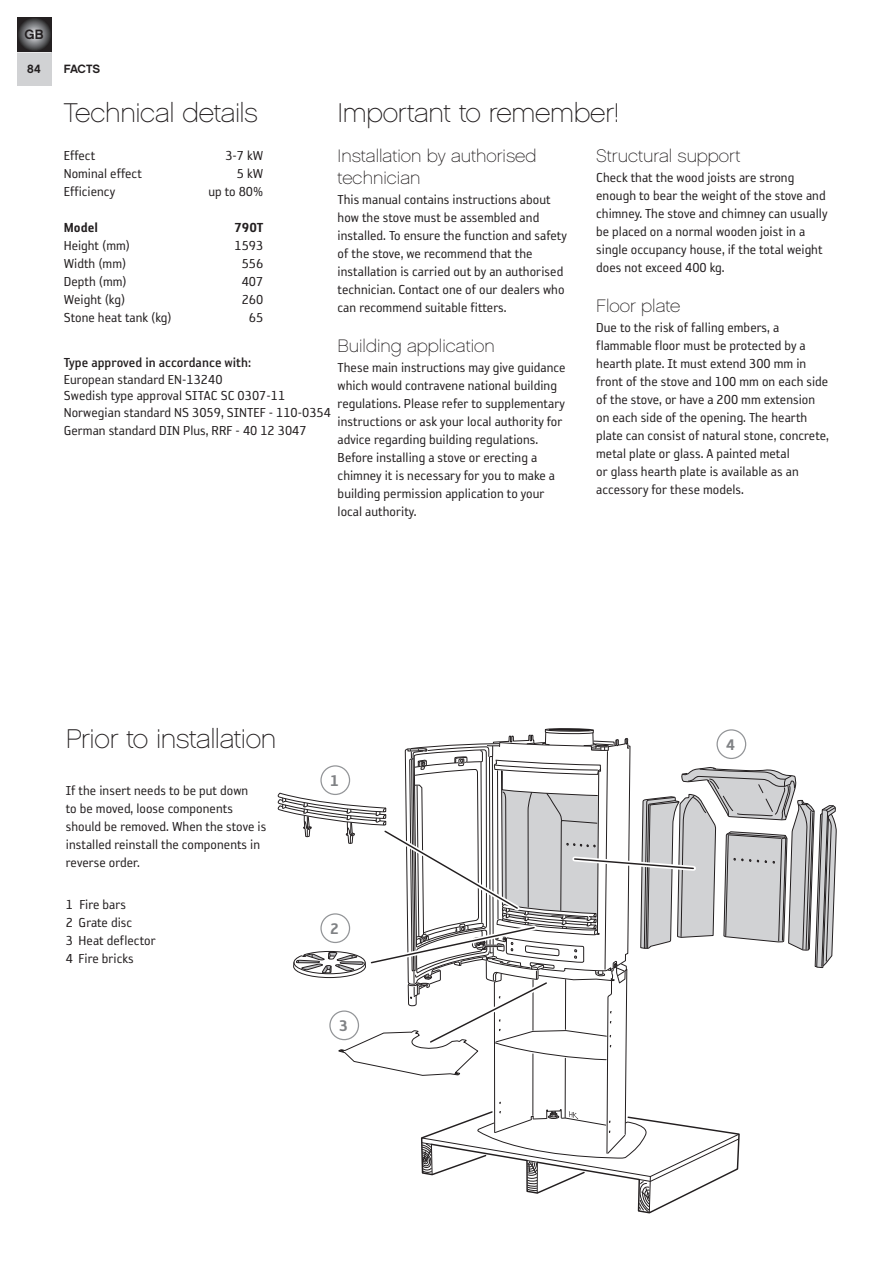
<style>
.page{position:relative;width:893px;height:1263px;background:#fff}
.page>*{position:absolute;margin:0;border:0;box-sizing:border-box;transform-origin:0 0}
.t1{font:27px "Chalet Paris Nineteen Sixty";letter-spacing:-.02em;color:#231f20}
.t2{font:18px/21.6px "Chalet Paris Nineteen Sixty";color:#231f20}
.t3{font:17.55px "Reykjavik One OT C Gauge";color:#808285}
.t4{font:15px/18px "Reykjavik One OT A Gauge";color:#231f20}
.t5{font:15px "Reykjavik One OT B Gauge";color:#231f20}
.t6{font:15px "Reykjavik One OT C Gauge";color:#231f20}
.t7{font:13.5px "Chalet New York Nineteen Sixty";color:#231f20}
.t8{font:12px "Chalet New York Nineteen Sixty";letter-spacing:-.005em;color:#231f20}
</style>
<div class="page">
<div style="left:17px;top:17px;width:34px;height:68px;background:#d1d2d4"></div>
<hr style="left:17px;top:51px;width:34px;height:2px;background:#fff">
<svg style="left:277px;top:728px;width:559px;height:486px"></svg>
<div style="left:716px;top:729px;width:30px;height:30px;border:1px solid #939598;border-radius:50%"></div>
<div style="left:329px;top:1010px;width:30px;height:30px;border:1px solid #939598;border-radius:50%"></div>
<div style="left:320px;top:913px;width:30px;height:30px;border:1px solid #939598;border-radius:50%"></div>
<div style="left:321px;top:766px;width:29px;height:28px;background:#fff;border-radius:50%"></div>
<div style="left:320px;top:765px;width:30px;height:30px;border:1px solid #939598;border-radius:50%"></div>
<svg style="left:17px;top:17px;width:34px;height:34px"></svg>
<p class="t7" style="left:25px;top:26px;width:20px">GB</p>
<p class="t8" style="left:27px;top:61px;width:15px">84</p>
<p class="t8" style="left:64px;top:61px;width:38px">FACTS</p>
<h1 class="t1" style="left:64px;top:97px;width:196px">Technical details</h1>
<h1 class="t1" style="left:338px;top:97px;width:283px">Important to remember!</h1>
<p class="t2" style="left:338px;top:145px;width:200px">Installation by authorised technician</p>
<p class="t4" style="left:338px;top:191px;width:231px">This manual contains instructions about how the stove must be assembled and installed. To ensure the function and safety of the stove, we recommend that the installation is carried out by an authorised technician. Contact one of our dealers who can recommend suitable fitters.</p>
<p class="t2" style="left:338px;top:335px;width:159px">Building application</p>
<p class="t4" style="left:338px;top:358px;width:229px">These main instructions may give guidance which would contravene national building regulations. Please refer to supplementary instructions or ask your local authority for advice regarding building regulations.<br>Before installing a stove or erecting a chimney it is necessary for you to make a building permission application to your local authority.</p>
<p class="t4" style="left:64px;top:147px;width:33px">Effect</p>
<p class="t4" style="left:225px;top:147px;width:39px">3-7 kW</p>
<p class="t4" style="left:64px;top:165px;width:80px">Nominal effect</p>
<p class="t4" style="left:237px;top:165px;width:28px">5 kW</p>
<p class="t4" style="left:64px;top:183px;width:53px">Efficiency</p>
<p class="t4" style="left:208px;top:183px;width:56px">up to 80%</p>
<p class="t6" style="left:64px;top:220px;width:36px">Model</p>
<p class="t6" style="left:234px;top:220px;width:30px">790T</p>
<p class="t4" style="left:64px;top:237px;width:68px">Height (mm)</p>
<p class="t4" style="left:234px;top:237px;width:30px">1593</p>
<p class="t4" style="left:64px;top:255px;width:64px">Width (mm)</p>
<p class="t4" style="left:242px;top:255px;width:23px">556</p>
<p class="t4" style="left:64px;top:273px;width:65px">Depth (mm)</p>
<p class="t4" style="left:242px;top:273px;width:23px">407</p>
<p class="t4" style="left:64px;top:291px;width:63px">Weight (kg)</p>
<p class="t4" style="left:242px;top:291px;width:23px">260</p>
<p class="t4" style="left:64px;top:309px;width:110px">Stone heat tank (kg)</p>
<p class="t4" style="left:249px;top:309px;width:16px">65</p>
<p class="t5" style="left:64px;top:355px;width:189px">Type approved in accordance with:</p>
<p class="t4" style="left:64px;top:371px;width:269px;line-height:16.5px">European standard EN-13240<br>Swedish type approval SITAC SC 0307-11<br>Norwegian standard NS 3059, SINTEF - 110-0354</p>
<p class="t4" style="left:64px;top:421px;width:244px">German standard DIN Plus, RRF - 40 12 3047</p>
<p class="t2" style="left:596px;top:145px;width:146px">Structural support</p>
<p class="t4" style="left:596px;top:169px;width:233px">Check that the wood joists are strong enough to bear the weight of the stove and chimney. The stove and chimney can usually be placed on a normal wooden joist in a single occupancy house, if the total weight does not exceed 400 kg.</p>
<p class="t2" style="left:596px;top:295px;width:86px">Floor plate</p>
<p class="t4" style="left:596px;top:319px;width:234px">Due to the risk of falling embers, a flammable floor must be protected by a hearth plate. It must extend 300 mm in front of the stove and 100 mm on each side of the stove, or have a 200 mm extension on each side of the opening. The hearth plate can consist of natural stone, concrete, metal plate or glass. A painted metal<br>or glass hearth plate is available as an accessory for these models.</p>
<h1 class="t1" style="left:66px;top:722px;width:212px">Prior to installation</h1>
<p class="t4" style="left:66px;top:781px;width:202px">If the insert needs to be put down<br>to be moved, loose components should be removed. When the stove is installed reinstall the components in reverse order.</p>
<p class="t4" style="left:66px;top:895px;width:91px">1 Fire bars<br>2 Grate disc<br>3 Heat deflector<br>4 Fire bricks</p>
<p class="t3" style="left:330px;top:771px;width:10px">1</p>
<p class="t3" style="left:330px;top:919px;width:10px">2</p>
<p class="t3" style="left:339px;top:1016px;width:10px">3</p>
<p class="t3" style="left:726px;top:735px;width:10px">4</p>
</div>
